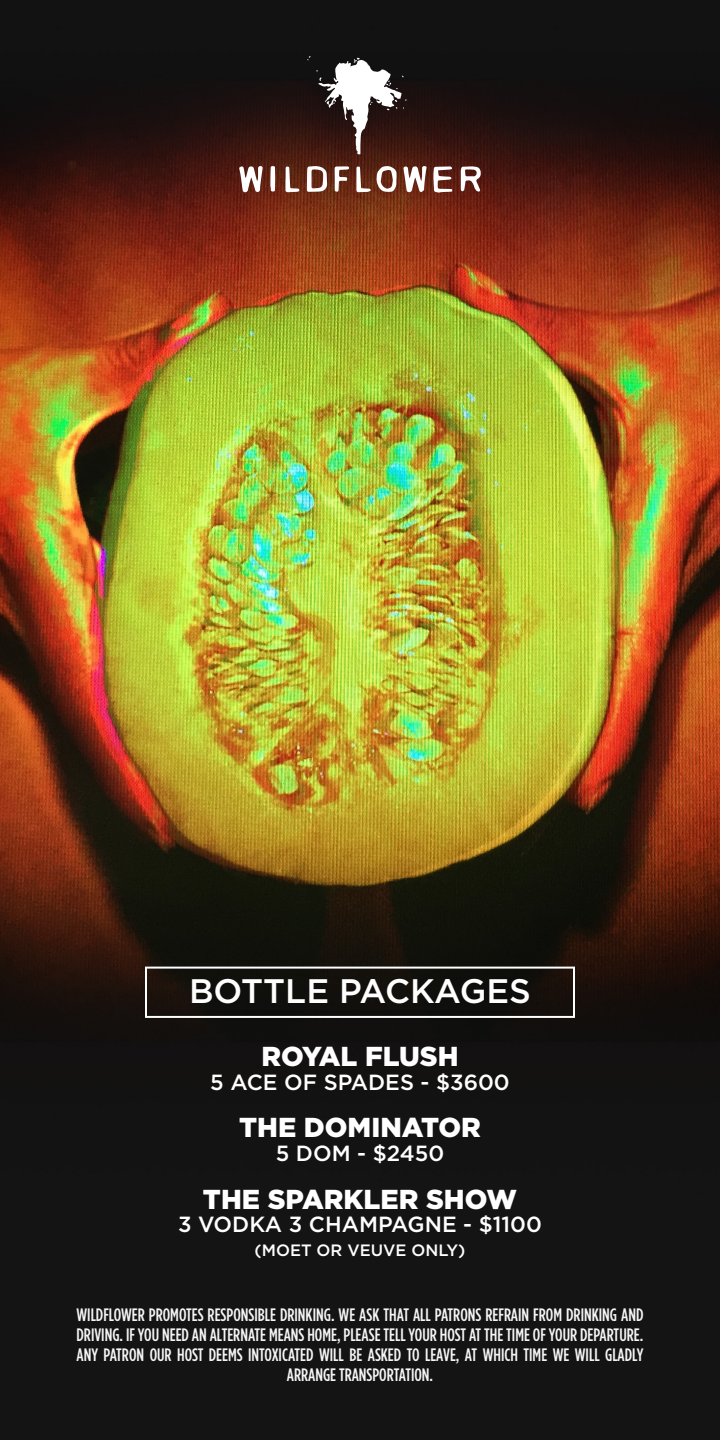
<style>
.page{position:relative;width:720px;height:1440px;background:#141414}
.page>*{position:absolute;margin:0;border:0;box-sizing:border-box;transform-origin:0 0}
.t1{font:500 34px "Gotham";color:#fff}
.t2{font:900 27.4px "Gotham";color:#fff}
.t3{font:500 22px "Gotham";color:#fff}
.t4{font:500 18px/20px "Gotham Condensed";color:#f5f5f5;text-align:center}
.t5{font:500 16.4px "Gotham";color:#fff}
</style>
<div class="page">
<img style="left:0;top:96px;width:720px;height:914px">
<svg style="left:239px;top:166px;width:24px;height:27px"></svg>
<svg style="left:461px;top:166px;width:20px;height:26px"></svg>
<svg style="left:433px;top:166px;width:19px;height:27px"></svg>
<svg style="left:403px;top:166px;width:24px;height:26px"></svg>
<svg style="left:307px;top:166px;width:20px;height:26px"></svg>
<svg style="left:335px;top:166px;width:14px;height:26px"></svg>
<svg style="left:356px;top:166px;width:41px;height:26px"></svg>
<svg style="left:285px;top:166px;width:15px;height:26px"></svg>
<svg style="left:270px;top:166px;width:5px;height:26px"></svg>
<svg style="left:307px;top:56px;width:100px;height:98px"></svg>
<div style="left:145px;top:967px;width:430px;height:51px;border:2px solid #fff"></div>
<h1 class="t1" style="left:189px;top:969px;width:343px">BOTTLE PACKAGES</h1>
<h2 class="t2" style="left:261px;top:1038px;width:199px">ROYAL FLUSH</h2>
<p class="t3" style="left:210px;top:1068px;width:301px">5 ACE OF SPADES - $3600</p>
<h2 class="t2" style="left:239px;top:1109px;width:243px">THE DOMINATOR</h2>
<p class="t3" style="left:276px;top:1139px;width:170px">5 DOM - $2450</p>
<h2 class="t2" style="left:203px;top:1180px;width:316px">THE SPARKLER SHOW</h2>
<p class="t3" style="left:178px;top:1210px;width:365px">3 VODKA 3 CHAMPAGNE - $1100</p>
<p class="t5" style="left:255px;top:1240px;width:212px">(MOET OR VEUVE ONLY)</p>
<p class="t4" style="left:76px;top:1305px;width:569px">WILDFLOWER PROMOTES RESPONSIBLE DRINKING. WE ASK THAT ALL PATRONS REFRAIN FROM DRINKING AND DRIVING. IF YOU NEED AN ALTERNATE MEANS HOME, PLEASE TELL YOUR HOST AT THE TIME OF YOUR DEPARTURE.<br>ANY PATRON OUR HOST DEEMS INTOXICATED WILL BE ASKED TO LEAVE, AT WHICH TIME WE WILL GLADLY ARRANGE TRANSPORTATION.</p>
</div>
